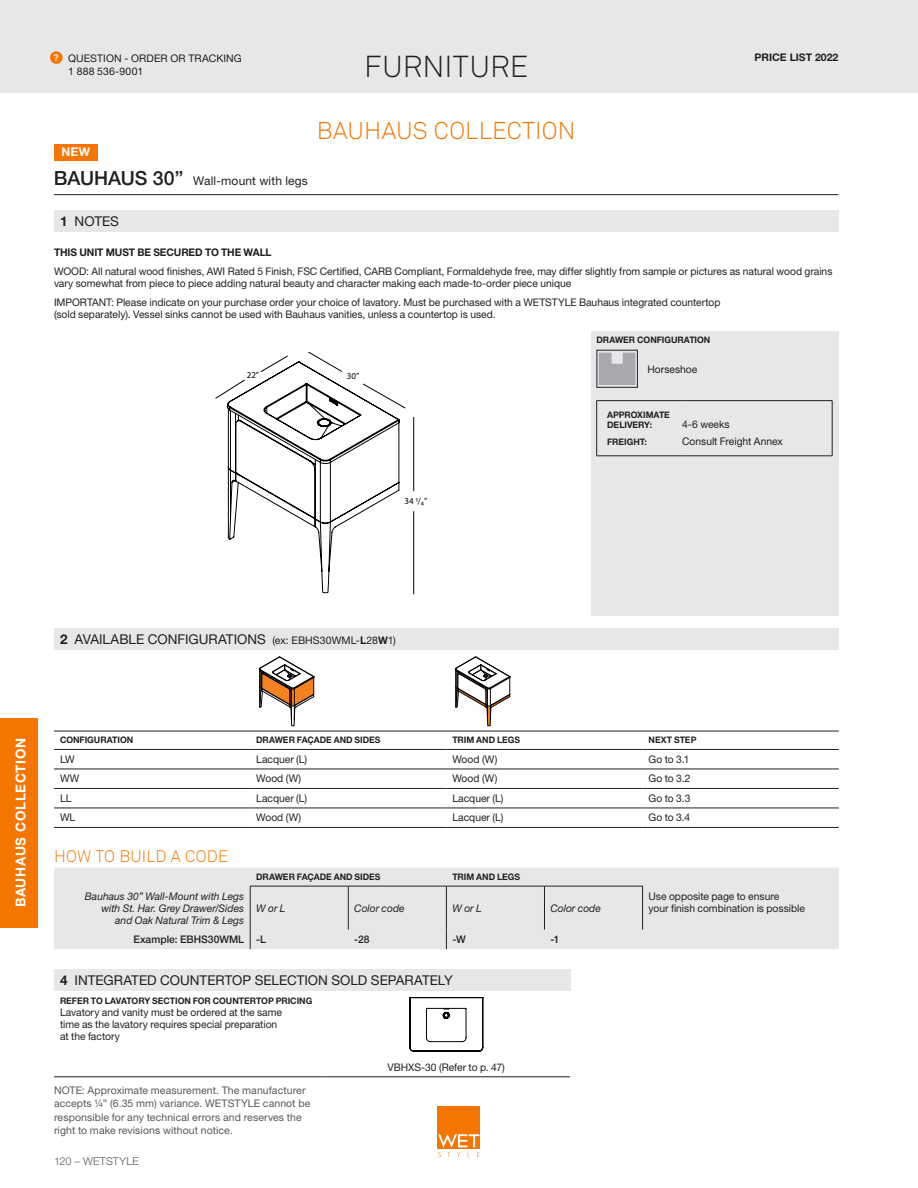
<style>
.page{position:relative;width:918px;height:1188px;background:#fff}
.page>*{position:absolute;margin:0;border:0;box-sizing:border-box;transform-origin:0 0}
.t1{font:30px "Akkurat Light Pro";color:#231f20}
.t2{font:24px "Akkurat Light Pro";letter-spacing:.005em;color:#f47600}
.t3{font:16.5px "Akkurat Light Pro";letter-spacing:.01em;color:#f47600}
.t4{font:13.5px "Helvetica Neue LT Std";color:#231f20}
.t5{font:700 13.5px "Helvetica Neue LT Std";letter-spacing:.055em;color:#fff}
.t6{font:12px "Helvetica Neue LT Std";letter-spacing:.01em;color:#231f20}
.t7{font:700 12px "Helvetica Neue LT Std";color:#fff}
.t8{font:300 10.8px "Helvetica Neue LT Std";letter-spacing:.015em;color:#57585a}
.t9{font:10.5px/12px "Helvetica Neue LT Std";color:#231f20}
.t10{font:10.5px/13.5px "Helvetica Neue LT Std";letter-spacing:.01em;color:#57585a}
.t11{font:italic 10.5px/12px "Helvetica Neue LT Std";color:#231f20;text-align:right}
.t12{font:700 10.5px "Helvetica Neue LT Std";letter-spacing:-.005em;color:#231f20}
.t13{font:500 10.5px "Helvetica Neue LT Std";color:#231f20}
.t14{font:700 9px/10.5px "Helvetica Neue LT Std";color:#231f20}
.t15{font:9px "Myriad Pro";color:#000}
.s1{font-weight:500;font-size:9.45px;color:#fff}
.s2{font-weight:500;font-size:19.5px}
.s3{font-weight:700}
.s4{font-size:10.5px}
.s5{font-weight:700;font-size:10.5px}
</style>
<div class="page">
<div style="left:0;top:0;width:918px;height:93px;background:#e6e7e9"></div>
<div style="left:438px;top:1106px;width:42px;height:43px;background:#f47600"></div>
<svg style="left:438px;top:1134px;width:42px;height:23px"></svg>
<div style="left:0;top:718px;width:38px;height:210px;background:#f47600"></div>
<div style="left:50px;top:51px;width:13px;height:13px;background:#f47600;border-radius:50%"></div>
<div style="left:54px;top:144px;width:44px;height:16px;background:#f47600"></div>
<hr style="left:54px;top:194px;width:784px;height:1px;background:#231f20">
<div style="left:54px;top:210px;width:785px;height:22px;background:#e6e7e9"></div>
<div style="left:591px;top:331px;width:247px;height:285px;background:#e6e7e9"></div>
<svg style="left:216px;top:352px;width:189px;height:242px"></svg>
<hr style="left:413px;top:417px;width:1px;height:74px;background:#000">
<hr style="left:413px;top:512px;width:1px;height:82px;background:#000">
<div style="left:597px;top:350px;width:41px;height:38px;border:1px solid #231f20"></div>
<svg style="left:599px;top:353px;width:36px;height:32px"></svg>
<hr style="left:597px;top:400px;width:85px;height:1px;background:#231f20">
<hr style="left:596px;top:401px;width:1px;height:34px;background:#231f20">
<hr style="left:682px;top:400px;width:150px;height:1px;background:#231f20">
<hr style="left:832px;top:401px;width:1px;height:34px;background:#231f20">
<svg style="left:596px;top:435px;width:1px;height:21px"></svg>
<svg style="left:832px;top:435px;width:1px;height:21px"></svg>
<hr style="left:597px;top:456px;width:85px;height:1px;background:#231f20">
<hr style="left:682px;top:456px;width:150px;height:1px;background:#231f20">
<div style="left:54px;top:628px;width:785px;height:22px;background:#e6e7e9"></div>
<hr style="left:54px;top:749px;width:196px;height:1px;background:#231f20">
<hr style="left:250px;top:749px;width:196px;height:1px;background:#231f20">
<hr style="left:446px;top:749px;width:197px;height:1px;background:#231f20">
<hr style="left:643px;top:749px;width:196px;height:1px;background:#231f20">
<hr style="left:54px;top:769px;width:196px;height:1px;background:#231f20">
<hr style="left:250px;top:769px;width:196px;height:1px;background:#231f20">
<hr style="left:446px;top:769px;width:197px;height:1px;background:#231f20">
<hr style="left:643px;top:769px;width:196px;height:1px;background:#231f20">
<hr style="left:54px;top:788px;width:196px;height:1px;background:#231f20">
<hr style="left:250px;top:788px;width:196px;height:1px;background:#231f20">
<hr style="left:446px;top:788px;width:197px;height:1px;background:#231f20">
<hr style="left:643px;top:788px;width:196px;height:1px;background:#231f20">
<hr style="left:54px;top:808px;width:196px;height:1px;background:#231f20">
<hr style="left:250px;top:808px;width:196px;height:1px;background:#231f20">
<hr style="left:446px;top:808px;width:197px;height:1px;background:#231f20">
<hr style="left:643px;top:808px;width:196px;height:1px;background:#231f20">
<hr style="left:54px;top:827px;width:196px;height:1px;background:#231f20">
<hr style="left:250px;top:827px;width:196px;height:1px;background:#231f20">
<hr style="left:446px;top:827px;width:197px;height:1px;background:#231f20">
<hr style="left:643px;top:827px;width:196px;height:1px;background:#231f20">
<hr style="left:54px;top:731px;width:196px;height:1px;background:#231f20">
<hr style="left:250px;top:731px;width:196px;height:1px;background:#231f20">
<hr style="left:446px;top:731px;width:197px;height:1px;background:#231f20">
<hr style="left:643px;top:731px;width:196px;height:1px;background:#231f20">
<svg style="left:259px;top:656px;width:56px;height:70px"></svg>
<svg style="left:455px;top:656px;width:56px;height:70px"></svg>
<div style="left:54px;top:868px;width:785px;height:81px;background:#e6e7e9"></div>
<svg style="left:250px;top:930px;width:1px;height:19px"></svg>
<svg style="left:446px;top:930px;width:1px;height:19px"></svg>
<hr style="left:250px;top:886px;width:98px;height:1px;background:#231f20">
<hr style="left:250px;top:886px;width:1px;height:44px;background:#231f20">
<hr style="left:348px;top:886px;width:98px;height:1px;background:#231f20">
<hr style="left:348px;top:886px;width:1px;height:44px;background:#231f20">
<hr style="left:446px;top:886px;width:98px;height:1px;background:#231f20">
<hr style="left:446px;top:886px;width:1px;height:44px;background:#231f20">
<hr style="left:544px;top:886px;width:99px;height:1px;background:#231f20">
<hr style="left:544px;top:886px;width:1px;height:44px;background:#231f20">
<hr style="left:642px;top:886px;width:1px;height:44px;background:#231f20">
<div style="left:54px;top:970px;width:516px;height:21px;background:#e6e7e9"></div>
<hr style="left:54px;top:1077px;width:268px;height:1px;background:#231f20">
<hr style="left:322px;top:1077px;width:248px;height:1px;background:#231f20">
<svg style="left:409px;top:997px;width:74px;height:55px"></svg>
<p class="t9" style="left:68px;top:51px;width:175px;line-height:13.5px;text-indent:-15px"><span class="s1">?</span> QUESTION - ORDER OR TRACKING<br>1 888 536-9001</p>
<p class="t12" style="left:754px;top:51px;width:86px">PRICE LIST 2022</p>
<h1 class="t1" style="left:364px;top:49px;width:165px">FURNITURE</h1>
<p class="t7" style="left:61px;top:145px;width:30px">NEW</p>
<p class="t6" style="left:54px;top:174px;width:256px"><span class="s2">BAUHAUS 30”</span> Wall-mount with legs</p>
<h2 class="t2" style="left:317px;top:116px;width:260px">BAUHAUS COLLECTION</h2>
<p class="t4" style="left:60px;top:213px;width:60px"><span class="s3">1</span> NOTES</p>
<p class="t12" style="left:54px;top:246px;width:219px">THIS UN IT MUST BE SECURED TO THE WALL</p>
<p class="t9" style="left:54px;top:265px;width:780px">WOOD: All natural wood finishes, AWI Rated 5 Finish, FSC Certified, CARB Compliant, Formaldehyde free, may differ slightly from sample or pictures as natural wood grains vary somewhat from piece to piece adding natural beauty and character making each made-to-order piece unique</p>
<p class="t9" style="left:54px;top:296px;width:668px">IMPORTANT: Please indicate on your purchase order your choice of lavatory. Must be purchased with a WETSTYLE Bauhaus integrated countertop (sold separately). Vessel sinks cannot be used with Bauhaus vanities, unless a countertop is used.</p>
<p class="t15" style="left:247px;top:369px;width:14px">22”</p>
<p class="t15" style="left:347px;top:371px;width:14px">30”</p>
<p class="t15" style="left:405px;top:495px;width:24px">34 1/4”</p>
<p class="t14" style="left:597px;top:334px;width:108px">DRAWER CON FIGURATION</p>
<p class="t9" style="left:648px;top:363px;width:51px">Horseshoe</p>
<p class="t14" style="left:607px;top:409px;width:64px">APPROXIMATE<br>DELIVERY:</p>
<p class="t9" style="left:682px;top:418px;width:49px">4-6 weeks</p>
<p class="t14" style="left:607px;top:436px;width:41px">FREIGHT:</p>
<p class="t9" style="left:682px;top:435px;width:102px">Consult Freight Annex</p>
<p class="t4" style="left:60px;top:631px;width:337px"><span class="s3">2</span> AVAILABLE CONFIGURATIONS <span class="s4">(ex: EBHS30WML-</span><span class="s5">L</span><span class="s4">28</span><span class="s5">W</span><span class="s4">1)</span></p>
<p class="t5" style="left:12px;top:907px;width:171px;rotate:-90deg">Bauhaus Collection</p>
<p class="t14" style="left:60px;top:735px;width:68px">CON FIGURATION</p>
<p class="t14" style="left:256px;top:735px;width:126px">DRAWER FAÇADE AN D SIDES</p>
<p class="t14" style="left:452px;top:735px;width:69px">TRIM AN D LEGS</p>
<p class="t14" style="left:649px;top:735px;width:49px">NEXT STEP</p>
<p class="t9" style="left:60px;top:753px;width:16px">LW</p>
<p class="t9" style="left:256px;top:753px;width:53px">Lacquer (L)</p>
<p class="t9" style="left:452px;top:753px;width:47px">Wood (W)</p>
<p class="t9" style="left:649px;top:753px;width:42px">Go to 3.1</p>
<p class="t9" style="left:60px;top:773px;width:21px">WW</p>
<p class="t9" style="left:256px;top:773px;width:47px">Wood (W)</p>
<p class="t9" style="left:452px;top:773px;width:47px">Wood (W)</p>
<p class="t9" style="left:649px;top:773px;width:43px">Go to 3.2</p>
<p class="t9" style="left:60px;top:792px;width:13px">LL</p>
<p class="t9" style="left:256px;top:792px;width:53px">Lacquer (L)</p>
<p class="t9" style="left:452px;top:792px;width:53px">Lacquer (L)</p>
<p class="t9" style="left:649px;top:792px;width:43px">Go to 3.3</p>
<p class="t9" style="left:60px;top:812px;width:17px">WL</p>
<p class="t9" style="left:256px;top:812px;width:47px">Wood (W)</p>
<p class="t9" style="left:452px;top:812px;width:53px">Lacquer (L)</p>
<p class="t9" style="left:649px;top:812px;width:43px">Go to 3.4</p>
<h3 class="t3" style="left:54px;top:846px;width:176px">HOW TO BUILD A CODE</h3>
<p class="t14" style="left:256px;top:871px;width:126px">DRAWER FAÇADE AN D SIDES</p>
<p class="t14" style="left:452px;top:871px;width:69px">TRIM AN D LEGS</p>
<p class="t11" style="left:85px;top:890px;width:161px">Bauhaus 30” Wall-Mount with Legs with St. Har. Grey Drawer/Sides and Oak Natural Trim &amp; Legs</p>
<p class="t11" style="left:256px;top:902px;width:31px">W or L</p>
<p class="t11" style="left:354px;top:902px;width:52px">Color code</p>
<p class="t11" style="left:452px;top:902px;width:31px">W or L</p>
<p class="t11" style="left:550px;top:902px;width:52px">Color code</p>
<p class="t9" style="left:649px;top:890px;width:158px">Use opposite page to ensure<br>your finish combination is possible</p>
<p class="t13" style="left:134px;top:933px;width:134px">Example: EBHS30WML -L</p>
<p class="t13" style="left:354px;top:933px;width:17px">-28</p>
<p class="t13" style="left:452px;top:933px;width:15px">-W</p>
<p class="t13" style="left:550px;top:933px;width:11px">-1</p>
<p class="t4" style="left:60px;top:972px;width:394px"><span class="s3">4</span> INTEGRATED COUNTERTOP SELECTION SOLD SEPARATELY</p>
<p class="t14" style="left:60px;top:995px;width:167px">REFER TO LAVATORY SECTION FOR COUN</p>
<p class="t14" style="left:239px;top:995px;width:75px">TERTOP PRICING</p>
<p class="t9" style="left:60px;top:1006px;width:224px">Lavatory and vanity must be ordered at the same time as the lavatory requires special preparation at the factory</p>
<p class="t9" style="left:388px;top:1061px;width:119px">VBHXS-30 (Refer to p. 47)</p>
<p class="t10" style="left:54px;top:1083px;width:258px">NOTE: Approximate measurement. The manufacturer accepts ¼” (6.35 mm) variance. WETSTYLE cannot be responsible for any technical errors and reserves the right to make revisions without notice.</p>
<p class="t8" style="left:54px;top:1154px;width:86px">120 – WETSTYLE</p>
</div>
